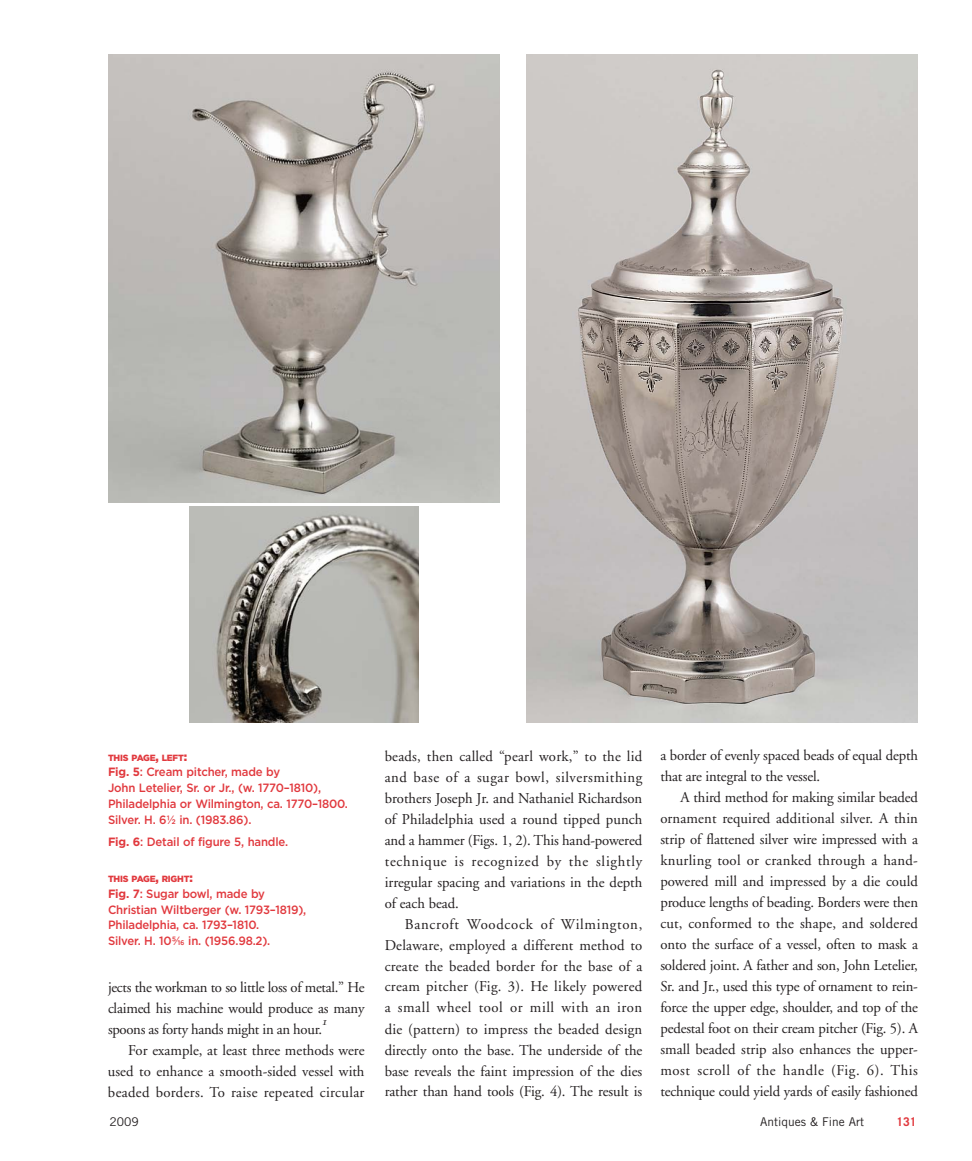
<style>
.page{position:relative;width:972px;height:1161px;background:#fff}
.page>*{position:absolute;margin:0;border:0;box-sizing:border-box;transform-origin:0 0}
.t1{font:15px/21px "Adobe Garamond";letter-spacing:-.01em;color:#231f20;text-align:justify}
.t2{font:500 12px/15.8px "Gotham";letter-spacing:-.015em;color:#e1393e;scale:.95 1}
.t3{font:12px "Trade Gothic";color:#231f20}
.t4{font:700 12px "Trade Gothic";color:#e1393e}
.t5{font:11.25px "Sabon Italic Os F";color:#231f20}
.t6{font:900 9px "Gotham";letter-spacing:-.02em;color:#e1393e}
.s1{font-size:12px}
.s2{font-weight:700}
</style>
<div class="page">
<img style="left:108px;top:54px;width:392px;height:449px">
<img style="left:189px;top:506px;width:229px;height:216px">
<img style="left:526px;top:54px;width:392px;height:668px">
<p class="t6" style="left:108px;top:754px;width:81px">THIS PAGE<span class="s1">,</span> LEFT<span class="s1">:</span></p>
<p class="t2" style="left:108px;top:765px;width:254px"><span class="s2">Fig. 5</span>: Cream pitcher, made by<br>John Letelier, Sr. or Jr., (w. 1770–1810), Philadelphia or Wilmington, ca. 1770–1800.<br>Silver. H. 6½ in. (1983.86).</p>
<p class="t2" style="left:108px;top:835px;width:191px"><span class="s2">Fig. 6</span>: Detail of figure 5, handle.</p>
<p class="t6" style="left:108px;top:875px;width:86px">THIS PAGE<span class="s1">,</span> RIGHT<span class="s1">:</span></p>
<p class="t2" style="left:108px;top:887px;width:210px"><span class="s2">Fig. 7</span>: Sugar bowl, made by<br>Christian Wiltberger (w. 1793–1819),<br>Philadelphia, ca. 1793–1810.<br>Silver. H. 105⁄16 in. (1956.98.2).</p>
<p class="t1" style="left:108px;top:978px;width:258px">jects the workman to so little loss of metal.” He claimed his machine would produce as many spoons as forty hands might in an hour.</p>
<p class="t5" style="left:322px;top:1017px;width:8px">1</p>
<p class="t1" style="left:108px;top:1041px;width:258px;text-indent:20px">For example, at least three methods were used to enhance a smooth-sided vessel with beaded borders. To raise repeated circular</p>
<p class="t1" style="left:385px;top:747px;width:259px">beads, then called “pearl work,” to the lid and base of a sugar bowl, silversmithing brothers Joseph Jr. and Nathaniel Richardson of Philadelphia used a round tipped punch and a hammer (Figs. 1, 2). This hand-powered technique is recognized by the slightly irregular spacing and variations in the depth of each bead.</p>
<p class="t1" style="left:385px;top:915px;width:259px;text-indent:20px">Bancroft Woodcock of Wilmington, Delaware, employed a different method to create the beaded border for the base of a cream pitcher (Fig. 3). He likely powered a small wheel tool or mill with an iron die (pattern) to impress the beaded design directly onto the base. The underside of the base reveals the faint impression of the dies rather than hand tools (Fig. 4). The result is</p>
<p class="t1" style="left:660px;top:747px;width:259px">a border of evenly spaced beads of equal depth that are integral to the vessel.</p>
<p class="t1" style="left:660px;top:789px;width:259px;text-indent:20px">A third method for making similar beaded ornament required additional silver. A thin strip of flattened silver wire impressed with a knurling tool or cranked through a hand&shy;powered mill and impressed by a die could produce lengths of beading. Borders were then cut, conformed to the shape, and soldered onto the surface of a vessel, often to mask a soldered joint. A father and son, John Letelier, Sr. and Jr., used this type of ornament to rein&shy;force the upper edge, shoulder, and top of the pedestal foot on their cream pitcher (Fig. 5). A small beaded strip also enhances the upper&shy;most scroll of the handle (Fig. 6). This technique could yield yards of easily fashioned</p>
<p class="t3" style="left:110px;top:1117px;width:31px">2009</p>
<p class="t3" style="left:760px;top:1117px;width:106px">Antiques &amp; Fine Art</p>
<p class="t4" style="left:896px;top:1117px;width:22px">131</p>
</div>
